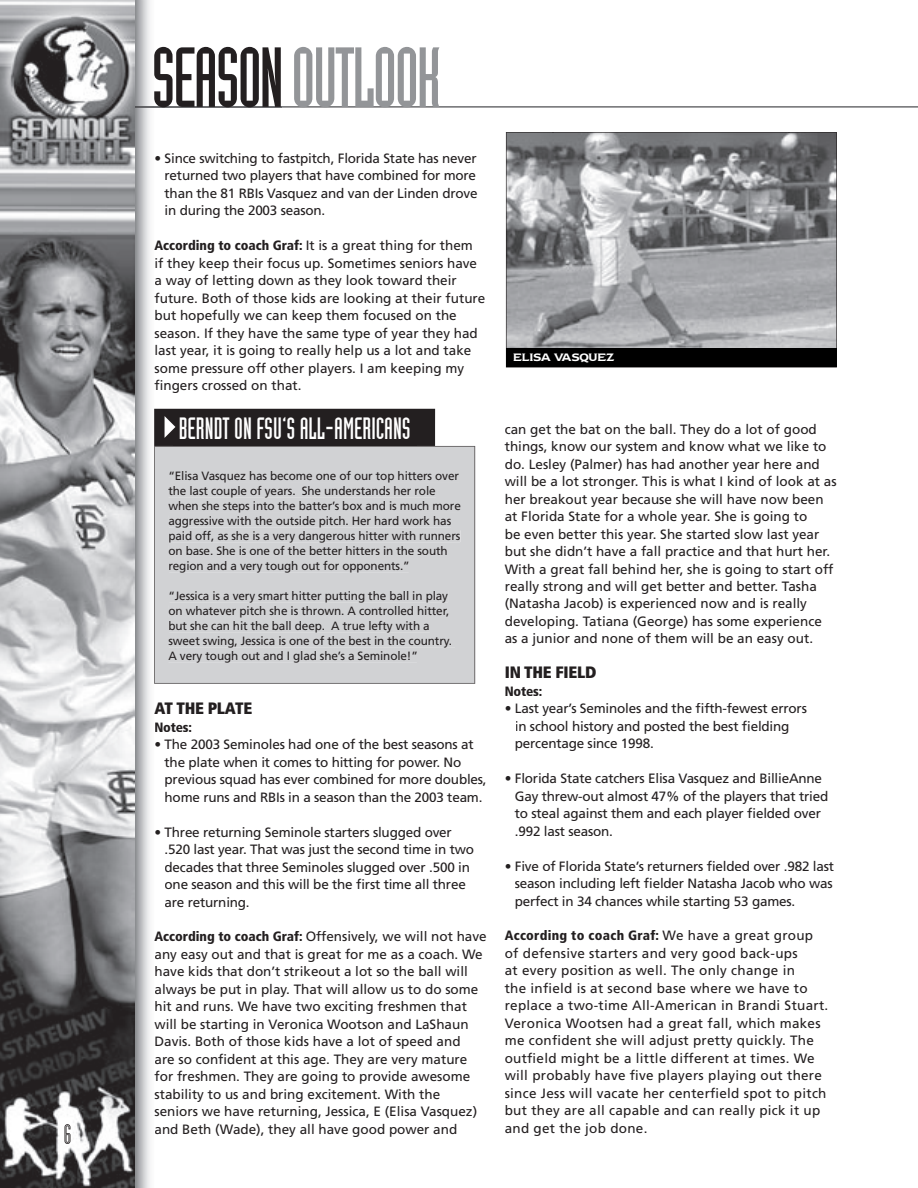
<style>
.page{position:relative;width:918px;height:1188px;background:#fff}
.page>*{position:absolute;margin:0;border:0;box-sizing:border-box;transform-origin:0 0}
.t1{font:82.5px "Assembly S Si";letter-spacing:-.03em;color:#939598}
.t2{font:30px "Assembly S Si";color:#fff}
.t3{font:900 condensed 16.5px "Frutiger";letter-spacing:-.015em;color:#231f20}
.t4{font:13.5px/17.5px "Frutiger";color:#231f20}
.t5{font:13.5px/17.4px "Frutiger";letter-spacing:.02em;color:#231f20}
.t6{font:900 condensed 13.5px "Frutiger";letter-spacing:-.015em;color:#231f20}
.t7{font:12px/15px "Frutiger";letter-spacing:-.01em;color:#231f20}
.t8{font:9px "Newtext Demi";letter-spacing:-.025em;color:#fff}
.s1{color:#231f20}
.s2{font-weight:900;font-stretch:condensed}
</style>
<div class="page">
<img style="left:0;top:0;width:150px;height:1188px">
<img style="left:65px;top:1124px;width:5px;height:20px">
<svg style="left:135px;top:106px;width:783px;height:2px"></svg>
<hr style="left:154px;top:106px;width:127px;height:1px;background:#6c6d70">
<svg style="left:554px;top:132px;width:283px;height:216px;background:#a0a1a4"></svg>
<img style="left:506px;top:132px;width:48px;height:216px">
<img style="left:789px;top:132px;width:47px;height:216px">
<img style="left:553px;top:132px;width:237px;height:48px">
<div style="left:506px;top:348px;width:331px;height:19px;background:#000"></div>
<img style="left:154px;top:447px;width:1px;height:237px">
<div style="left:155px;top:446px;width:320px;height:237px;background:#d1d2d4"></div>
<hr style="left:155px;top:447px;width:157px;height:1px;background:#231f20">
<div style="left:154px;top:409px;width:281px;height:38px;background:#231f20"></div>
<h1 class="t1" style="left:151px;top:32px;width:291px"><span class="s1">SEASON</span> OUTLOOK</h1>
<p class="t4" style="left:165px;top:149px;width:314px;text-align:justify;text-indent:-10px">• Since switching to fastpitch, Florida State has never returned two players that have combined for more than the 81 RBIs Vasquez and van der Linden drove in during the 2003 season.</p>
<p class="t4" style="left:155px;top:237px;width:332px"><span class="s2">According to coach Graf:</span> It is a great thing for them if they keep their focus up. Sometimes seniors have a way of letting down as they look toward their future. Both of those kids are looking at their future but hopefully we can keep them focused on the season. If they have the same type of year they had last year, it is going to really help us a lot and take some pressure off other players. I am keeping my fingers crossed on that.</p>
<h2 class="t2" style="left:179px;top:411px;width:234px">BERNDT ON FSU’S ALL-AMERICANS</h2>
<p class="t7" style="left:168px;top:468px;width:294px">“Elisa Vasquez has become one of our top hitters over the last couple of years. She understands her role when she steps into the batter’s box and is much more aggressive with the outside pitch. Her hard work has paid off, as she is a very dangerous hitter with runners on base. She is one of the better hitters in the south region and a very tough out for opponents.”</p>
<p class="t7" style="left:168px;top:588px;width:285px">“Jessica is a very smart hitter putting the ball in play on whatever pitch she is thrown. A controlled hitter, but she can hit the ball deep. A true lefty with a sweet swing, Jessica is one of the best in the country.<br>A very tough out and I glad she’s a Seminole!”</p>
<p class="t3" style="left:155px;top:698px;width:99px">AT THE PLATE</p>
<p class="t6" style="left:155px;top:719px;width:39px">Notes:</p>
<p class="t4" style="left:165px;top:736px;width:324px;text-indent:-10px">• The 2003 Seminoles had one of the best seasons at the plate when it comes to hitting for power. No previous squad has ever combined for more doubles, home runs and RBIs in a season than the 2003 team.</p>
<p class="t4" style="left:165px;top:823px;width:311px;text-indent:-10px">• Three returning Seminole starters slugged over .520 last year. That was just the second time in two decades that three Seminoles slugged over .500 in one season and this will be the first time all three are returning.</p>
<p class="t4" style="left:155px;top:928px;width:334px"><span class="s2">According to coach Graf:</span> Offensively, we will not have any easy out and that is great for me as a coach. We have kids that don’t strikeout a lot so the ball will always be put in play. That will allow us to do some hit and runs. We have two exciting freshmen that will be starting in Veronica Wootson and LaShaun Davis. Both of those kids have a lot of speed and<br>are so confident at this age. They are very mature for freshmen. They are going to provide awesome stability to us and bring excitement. With the seniors we have returning, Jessica, E (Elisa Vasquez) and Beth (Wade), they all have good power and</p>
<p class="t8" style="left:513px;top:351px;width:103px">ELISA VASQUEZ</p>
<p class="t4" style="left:505px;top:420px;width:333px">can get the bat on the ball. They do a lot of good things, know our system and know what we like to do. Lesley (Palmer) has had another year here and will be a lot stronger. This is what I kind of look at as her breakout year because she will have now been at Florida State for a whole year. She is going to<br>be even better this year. She started slow last year but she didn’t have a fall practice and that hurt her.<br>With a great fall behind her, she is going to start off really strong and will get better and better. Tasha (Natasha Jacob) is experienced now and is really developing. Tatiana (George) has some experience as a junior and none of them will be an easy out.</p>
<p class="t3" style="left:505px;top:663px;width:93px">IN THE FIELD</p>
<p class="t6" style="left:505px;top:683px;width:39px">Notes:</p>
<p class="t4" style="left:515px;top:700px;width:294px;text-indent:-10px">• Last year’s Seminoles and the fifth-fewest errors in school history and posted the best fielding percentage since 1998.</p>
<p class="t4" style="left:515px;top:770px;width:315px;text-indent:-10px">• Florida State catchers Elisa Vasquez and BillieAnne Gay threw-out almost 47% of the players that tried to steal against them and each player fielded over .992 last season.</p>
<p class="t4" style="left:515px;top:857px;width:321px;text-align:justify;text-indent:-10px">• Five of Florida State’s returners fielded over .982 last season including left fielder Natasha Jacob who was perfect in 34 chances while starting 53 games.</p>
<p class="t5" style="left:505px;top:927px;width:325px"><span class="s2">According to coach Graf:</span> We have a great group of defensive starters and very good back-ups<br>at every position as well. The only change in<br>the infield is at second base where we have to replace a two-time All-American in Brandi Stuart.<br>Veronica Wootsen had a great fall, which makes me confident she will adjust pretty quickly. The outfield might be a little different at times. We will probably have five players playing out there since Jess will vacate her centerfield spot to pitch but they are all capable and can really pick it up and get the job done.</p>
</div>
